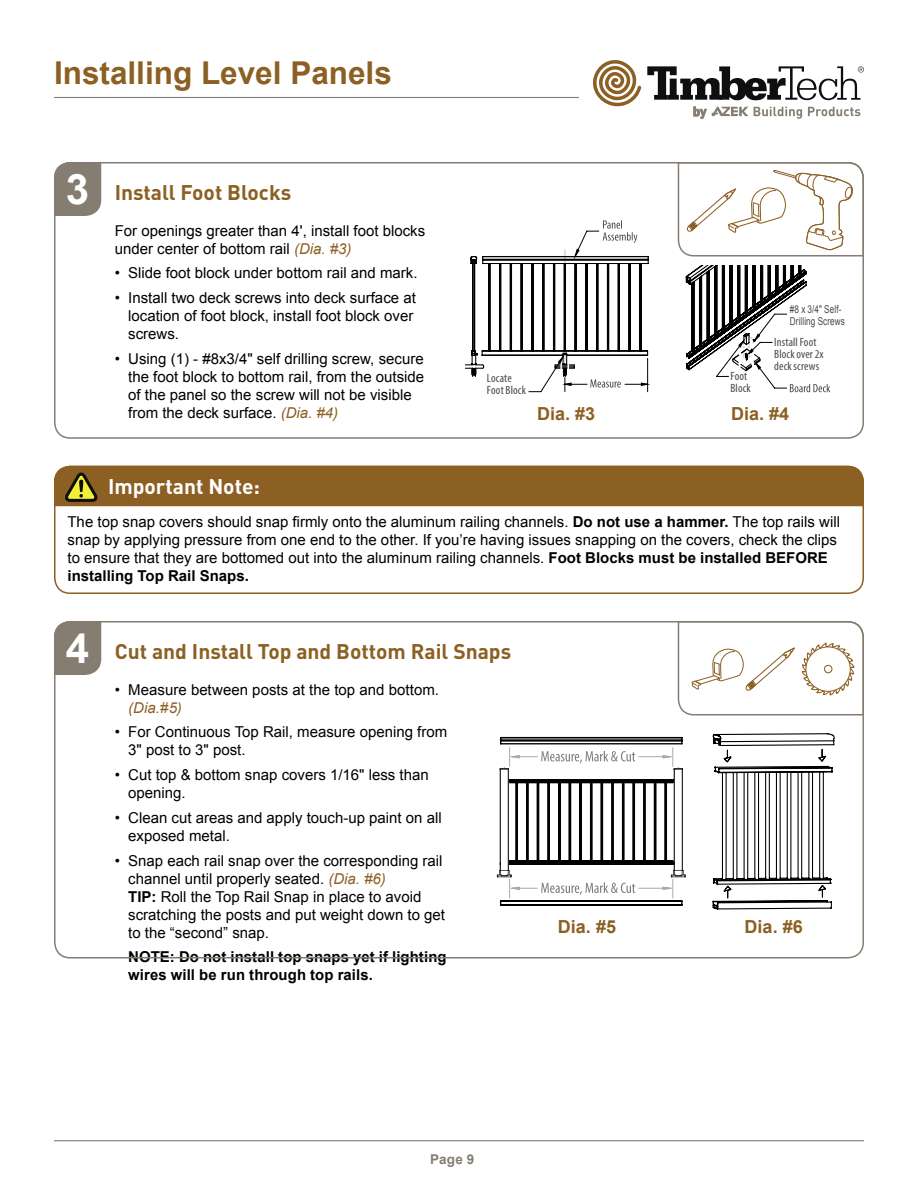
<style>
.page{position:relative;width:918px;height:1188px;background:#fff}
.page>*{position:absolute;margin:0;border:0;box-sizing:border-box;transform-origin:0 0}
.t1{font:700 42px "Arial";color:#fff}
.t2{font:700 31.5px "Arial";color:#8c6023}
.t3{font:700 21px "DIN";color:#8c6023}
.t4{font:700 21px "DIN";color:#fff}
.t5{font:700 18px "Arial";color:#8c6023}
.t6{font:15px/18px "Arial";color:#000}
.t7{font:700 15px/18px "Arial";letter-spacing:.005em;color:#000}
.t8{font:italic 15px "Arial";color:#8c6023}
.t9{font:700 13.5px "Arial";color:#857d71}
.t10{font:condensed 12px/12px "Myriad Pro";letter-spacing:.015em;color:#484848}
.t11{font:10.8px/12px "Arial";letter-spacing:.015em;color:#484848;scale:.75 1}
.s1{font-style:italic;color:#8c6023}
.s2{font-weight:700}
</style>
<div class="page">
<hr style="left:54px;top:1140px;width:810px;height:1px;background:#857d71">
<hr style="left:54px;top:97px;width:525px;height:1px;background:#857d71">
<svg style="left:754px;top:107px;width:48px;height:12px"></svg>
<svg style="left:808px;top:107px;width:52px;height:9px"></svg>
<svg style="left:693px;top:107px;width:55px;height:12px"></svg>
<svg style="left:593px;top:60px;width:48px;height:47px"></svg>
<svg style="left:647px;top:66px;width:217px;height:34px"></svg>
<div style="left:54px;top:162px;width:810px;height:277px;border:2px solid #857d71;border-radius:15px"></div>
<div style="left:54px;top:162px;width:47px;height:54px;background:#857d71"></div>
<svg style="left:677px;top:162px;width:187px;height:230px"></svg>
<svg style="left:465px;top:220px;width:184px;height:173px"></svg>
<div style="left:54px;top:621px;width:810px;height:337px;border:2px solid #857d71;border-radius:15px"></div>
<div style="left:54px;top:621px;width:47px;height:54px;background:#857d71"></div>
<svg style="left:677px;top:621px;width:187px;height:95px"></svg>
<svg style="left:713px;top:733px;width:122px;height:177px"></svg>
<svg style="left:497px;top:736px;width:189px;height:170px"></svg>
<div style="left:54px;top:466px;width:810px;height:128px;border:2px solid #8c6023;border-radius:15px"></div>
<div style="left:54px;top:466px;width:810px;height:40px;background:#8c6023"></div>
<h2 class="t2" style="left:54px;top:52px;width:339px">Installing Level Panels</h2>
<h1 class="t1" style="left:66px;top:162px;width:25px">3</h1>
<h3 class="t3" style="left:115px;top:178px;width:178px">Install Foot Blocks</h3>
<p class="t6" style="left:115px;top:222px;width:312px">For openings greater than 4', install foot blocks under center of bottom rail <span class="s1">(Dia. #3)</span></p>
<p class="t6" style="left:115px;top:264px;width:304px">• Slide foot block under bottom rail and mark.</p>
<p class="t6" style="left:128px;top:289px;width:289px;text-indent:-14px">• Install two deck screws into deck surface at location of foot block, install foot block over screws.</p>
<p class="t6" style="left:128px;top:350px;width:297px;text-indent:-14px">• Using (1) - #8x3/4" self drilling screw, secure the foot block to bottom rail, from the outside of the panel so the screw will not be visible from the deck surface. <span class="s1">(Dia. #4)</span></p>
<p class="t10" style="left:487px;top:372px;width:41px">Locate<br>Foot Block</p>
<p class="t10" style="left:730px;top:370px;width:22px">Foot<br>Block</p>
<p class="t11" style="left:790px;top:303px;width:75px">#8 x 3/4" Self-<br>Drilling Screws</p>
<p class="t10" style="left:774px;top:336px;width:51px">Install Foot<br>Block over 2x deck screws</p>
<p class="t5" style="left:537px;top:402px;width:60px">Dia. #3</p>
<p class="t5" style="left:731px;top:402px;width:60px">Dia. #4</p>
<h3 class="t4" style="left:108px;top:473px;width:154px">Important Note:</h3>
<p class="t6" style="left:68px;top:513px;width:774px">The top snap covers should snap firmly onto the aluminum railing channels. <span class="s2">Do not use a hammer.</span> The top rails will snap by applying pressure from one end to the other. If you’re having issues snapping on the covers, check the clips to ensure that they are bottomed out into the aluminum railing channels. <span class="s2">Foot Blocks must be installed BEFORE installing Top Rail Snaps.</span></p>
<h1 class="t1" style="left:66px;top:621px;width:25px">4</h1>
<h3 class="t3" style="left:115px;top:637px;width:398px">Cut and Install Top and Bottom Rail Snaps</h3>
<p class="t6" style="left:115px;top:681px;width:326px">• Measure between posts at the top and bottom.</p>
<p class="t8" style="left:128px;top:698px;width:55px">(Dia.#5)</p>
<p class="t6" style="left:128px;top:723px;width:321px;text-indent:-14px">• For Continuous Top Rail, measure opening from<br>3" post to 3" post.</p>
<p class="t6" style="left:128px;top:766px;width:302px;text-indent:-14px">• Cut top &amp; bottom snap covers 1/16" less than opening.</p>
<p class="t6" style="left:128px;top:809px;width:315px;text-indent:-14px">• Clean cut areas and apply touch-up paint on all exposed metal.</p>
<p class="t6" style="left:128px;top:852px;width:318px;text-indent:-14px">• Snap each rail snap over the corresponding rail channel until properly seated. <span class="s1">(Dia. #6)<br></span><span class="s2">TIP:</span> Roll the Top Rail Snap in place to avoid scratching the posts and put weight down to get to the “second” snap.</p>
<p class="t7" style="left:128px;top:949px;width:320px">NOTE: Do not install top snaps yet if lighting wires will be run through top rails.</p>
<p class="t5" style="left:558px;top:915px;width:60px">Dia. #5</p>
<p class="t5" style="left:745px;top:915px;width:60px">Dia. #6</p>
<p class="t9" style="left:430px;top:1150px;width:45px">Page 9</p>
</div>
